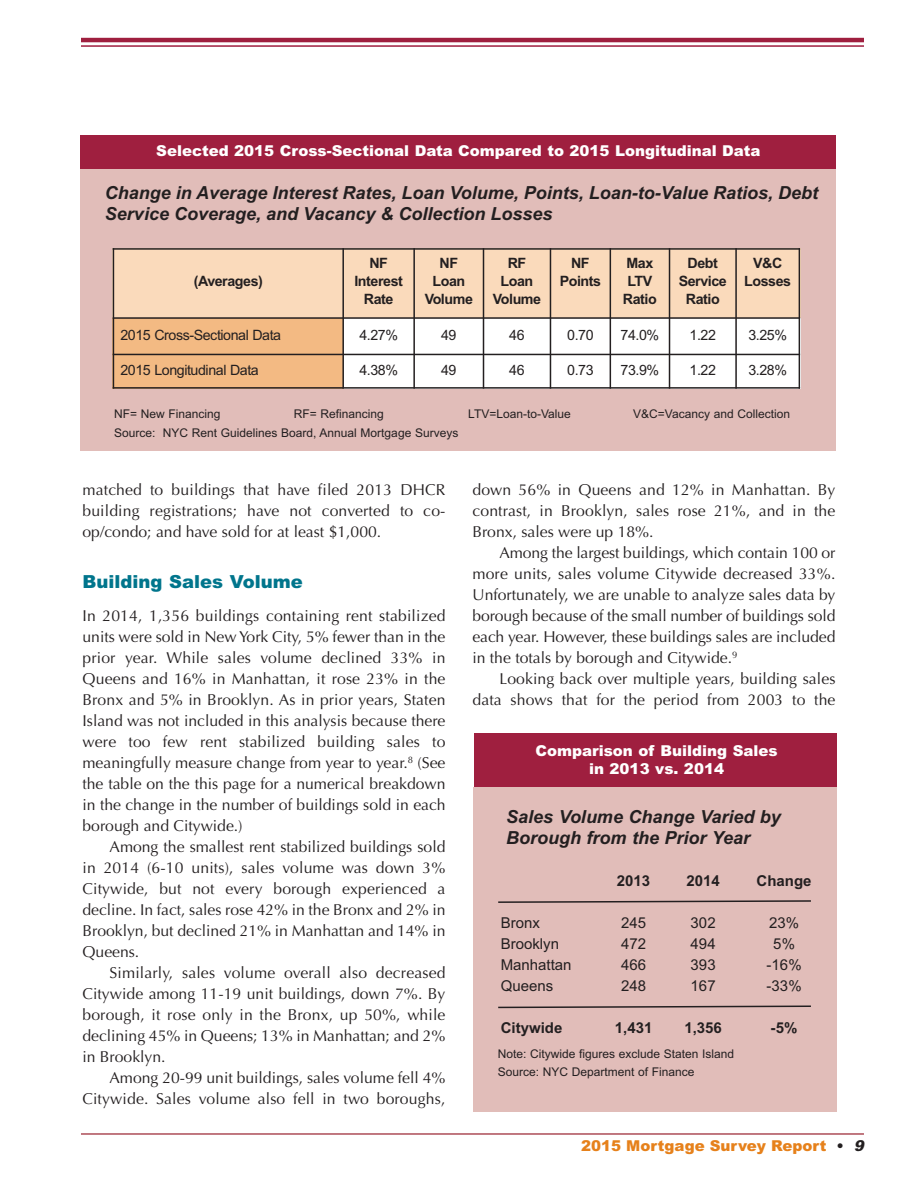
<style>
.page{position:relative;width:918px;height:1188px;background:#fff}
.page>*{position:absolute;margin:0;border:0;box-sizing:border-box;transform-origin:0 0}
.t1{font:italic 700 18px/21px "Arial";color:#231f20}
.t2{font:900 18px "Arial";color:#00758c}
.t3{font:15.75px/21px "Optima";color:#231f20;text-align:justify}
.t4{font:900 15px/18px "Arial";color:#fff;text-align:center}
.t5{font:15px "Arial";color:#231f20}
.t6{font:700 15px "Arial";color:#231f20}
.t7{font:900 15px "Arial";color:#e6811b}
.t8{font:14.25px "Arial";letter-spacing:-.03em;color:#231f20}
.t9{font:700 14.25px/18px "Arial";letter-spacing:-.03em;color:#231f20;text-align:center}
.t10{font:12px/18px "Arial";color:#231f20}
.s1{color:#231f20}
.s2{font-style:italic;color:#231f20}
</style>
<div class="page">
<hr style="left:81px;top:38px;width:783px;height:4px;background:#9f1f3f">
<hr style="left:81px;top:45px;width:783px;height:2px;background:#9f1f3f">
<hr style="left:81px;top:1133px;width:783px;height:2px;background:#ad4c57">
<div style="left:81px;top:164px;width:755px;height:287px;background:#e1bdb9"></div>
<div style="left:113px;top:248px;width:687px;height:141px;background:#fff"></div>
<div style="left:113px;top:248px;width:230px;height:70px;background:#fadabb"></div>
<div style="left:343px;top:248px;width:71px;height:70px;background:#fadabb"></div>
<div style="left:414px;top:248px;width:70px;height:70px;background:#fadabb"></div>
<div style="left:484px;top:248px;width:66px;height:70px;background:#fadabb"></div>
<div style="left:550px;top:248px;width:60px;height:70px;background:#fadabb"></div>
<div style="left:610px;top:248px;width:60px;height:70px;background:#fadabb"></div>
<div style="left:670px;top:248px;width:66px;height:70px;background:#fadabb"></div>
<div style="left:736px;top:248px;width:64px;height:70px;background:#fadabb"></div>
<div style="left:113px;top:318px;width:230px;height:36px;background:#f3ba83"></div>
<div style="left:113px;top:354px;width:230px;height:35px;background:#f3ba83"></div>
<hr style="left:113px;top:248px;width:1px;height:141px;background:#231f20">
<hr style="left:342px;top:248px;width:2px;height:141px;background:#231f20">
<hr style="left:413px;top:248px;width:2px;height:141px;background:#231f20">
<hr style="left:483px;top:248px;width:1px;height:141px;background:#231f20">
<hr style="left:550px;top:248px;width:1px;height:141px;background:#231f20">
<hr style="left:610px;top:248px;width:1px;height:141px;background:#231f20">
<hr style="left:669px;top:248px;width:1px;height:141px;background:#231f20">
<hr style="left:735px;top:248px;width:2px;height:141px;background:#231f20">
<hr style="left:799px;top:248px;width:1px;height:141px;background:#231f20">
<hr style="left:113px;top:248px;width:687px;height:2px;background:#231f20">
<hr style="left:113px;top:317px;width:687px;height:2px;background:#231f20">
<hr style="left:113px;top:354px;width:687px;height:1px;background:#231f20">
<hr style="left:113px;top:387px;width:687px;height:2px;background:#231f20">
<div style="left:80px;top:135px;width:756px;height:34px;background:#9f1f3f"></div>
<div style="left:474px;top:734px;width:363px;height:53px;background:#9f1f3f"></div>
<div style="left:474px;top:787px;width:363px;height:324px;background:#e1bdb9"></div>
<svg style="left:498px;top:1005px;width:313px;height:4px"></svg>
<svg style="left:498px;top:900px;width:313px;height:3px"></svg>
<p class="t4" style="left:156px;top:141px;width:606px">Selected 2015 Cross-Sectional Data Compared to 2015 Longitudinal Data</p>
<p class="t1" style="left:105px;top:182px;width:715px">Change in Average Interest Rates, Loan Volume, Points, Loan-to-Value Ratios, Debt<br>Service Coverage, and Vacancy &amp; Collection Losses</p>
<p class="t9" style="left:194px;top:272px;width:71px">(Averages)</p>
<p class="t9" style="left:354px;top:254px;width:50px">NF<br>Interest<br>Rate</p>
<p class="t9" style="left:425px;top:254px;width:50px">NF<br>Loan<br>Volume</p>
<p class="t9" style="left:493px;top:254px;width:50px">RF<br>Loan<br>Volume</p>
<p class="t9" style="left:560px;top:254px;width:43px">NF<br>Points</p>
<p class="t9" style="left:623px;top:254px;width:35px">Max<br>LTV<br>Ratio</p>
<p class="t9" style="left:679px;top:254px;width:50px">Debt<br>Service<br>Ratio</p>
<p class="t9" style="left:744px;top:254px;width:48px">V&amp;C<br>Losses</p>
<p class="t8" style="left:120px;top:327px;width:162px">2015 Cross-Sectional Data</p>
<p class="t8" style="left:359px;top:327px;width:40px">4.27%</p>
<p class="t8" style="left:441px;top:327px;width:17px">49</p>
<p class="t8" style="left:509px;top:327px;width:17px">46</p>
<p class="t8" style="left:567px;top:327px;width:28px">0.70</p>
<p class="t8" style="left:621px;top:327px;width:40px">74.0%</p>
<p class="t8" style="left:690px;top:327px;width:28px">1.22</p>
<p class="t8" style="left:748px;top:327px;width:40px">3.25%</p>
<p class="t8" style="left:120px;top:362px;width:140px">2015 Longitudinal Data</p>
<p class="t8" style="left:359px;top:362px;width:40px">4.38%</p>
<p class="t8" style="left:441px;top:362px;width:17px">49</p>
<p class="t8" style="left:509px;top:362px;width:17px">46</p>
<p class="t8" style="left:567px;top:362px;width:28px">0.73</p>
<p class="t8" style="left:621px;top:362px;width:40px">73.9%</p>
<p class="t8" style="left:690px;top:362px;width:28px">1.22</p>
<p class="t8" style="left:748px;top:362px;width:40px">3.28%</p>
<p class="t10" style="left:114px;top:405px;width:108px">NF= New Financing</p>
<p class="t10" style="left:294px;top:405px;width:92px">RF= Refinancing</p>
<p class="t10" style="left:468px;top:405px;width:104px">LTV=Loan-to-Value</p>
<p class="t10" style="left:633px;top:405px;width:158px">V&amp;C=Vacancy and Collection</p>
<p class="t10" style="left:114px;top:424px;width:346px">Source: NYC Rent Guidelines Board, Annual Mortgage Surveys</p>
<p class="t3" style="left:82px;top:480px;width:364px">matched to buildings that have filed 2013 DHCR building registrations; have not converted to co&shy;op/condo; and have sold for at least $1,000.</p>
<p class="t2" style="left:82px;top:572px;width:222px">Building Sales Volume</p>
<p class="t3" style="left:82px;top:606px;width:365px">In 2014, 1,356 buildings containing rent stabilized units were sold in NewYork City, 5% fewer than in the prior year. While sales volume declined 33% in Queens and 16% in Manhattan, it rose 23% in the Bronx and 5% in Brooklyn. As in prior years, Staten Island was not included in this analysis because there were too few rent stabilized building sales to meaningfully measure change from year to year.<sup>8</sup> (See the table on the this page for a numerical breakdown in the change in the number of buildings sold in each borough and Citywide.)</p>
<p class="t3" style="left:82px;top:837px;width:365px;text-indent:27px">Among the smallest rent stabilized buildings sold in 2014 (6-10 units), sales volume was down 3% Citywide, but not every borough experienced a decline. In fact, sales rose 42% in the Bronx and 2% in Brooklyn, but declined 21% in Manhattan and 14% in Queens.</p>
<p class="t3" style="left:82px;top:963px;width:365px;text-indent:27px">Similarly, sales volume overall also decreased Citywide among 11-19 unit buildings, down 7%. By borough, it rose only in the Bronx, up 50%, while declining 45% in Queens; 13% in Manhattan; and 2% in Brooklyn.</p>
<p class="t3" style="left:82px;top:1068px;width:364px;text-align:right">Among 20-99 unit buildings, sales volume fell 4%<br>Citywide. Sales volume also fell in two boroughs,</p>
<p class="t3" style="left:472px;top:480px;width:364px">down 56% in Queens and 12% in Manhattan. By contrast, in Brooklyn, sales rose 21%, and in the Bronx, sales were up 18%.</p>
<p class="t3" style="left:472px;top:543px;width:365px;text-indent:27px">Among the largest buildings, which contain 100 or more units, sales volume Citywide decreased 33%.<br>Unfortunately, we are unable to analyze sales data by borough because of the small number of buildings sold each year. However, these buildings sales are included in the totals by borough and Citywide.<sup>9</sup></p>
<p class="t3" style="left:473px;top:669px;width:364px;text-align:right">Looking back over multiple years, building sales data shows that for the period from 2003 to the</p>
<p class="t4" style="left:535px;top:742px;width:244px">Comparison of Building Sales in 2013 vs. 2014</p>
<p class="t1" style="left:506px;top:806px;width:276px">Sales Volume Change Varied by<br>Borough from the Prior Year</p>
<p class="t6" style="left:617px;top:872px;width:35px">2013</p>
<p class="t6" style="left:686px;top:872px;width:35px">2014</p>
<p class="t6" style="left:757px;top:872px;width:57px">Change</p>
<p class="t5" style="left:501px;top:914px;width:41px">Bronx</p>
<p class="t5" style="left:621px;top:914px;width:27px">245</p>
<p class="t5" style="left:691px;top:914px;width:27px">302</p>
<p class="t5" style="left:769px;top:914px;width:32px">23%</p>
<p class="t5" style="left:501px;top:935px;width:60px">Brooklyn</p>
<p class="t5" style="left:621px;top:935px;width:27px">472</p>
<p class="t5" style="left:691px;top:935px;width:27px">494</p>
<p class="t5" style="left:773px;top:935px;width:23px">5%</p>
<p class="t5" style="left:501px;top:956px;width:72px">Manhattan</p>
<p class="t5" style="left:621px;top:956px;width:27px">466</p>
<p class="t5" style="left:691px;top:956px;width:27px">393</p>
<p class="t5" style="left:767px;top:956px;width:37px">-16%</p>
<p class="t5" style="left:501px;top:977px;width:54px">Queens</p>
<p class="t5" style="left:621px;top:977px;width:27px">248</p>
<p class="t5" style="left:691px;top:977px;width:27px">167</p>
<p class="t5" style="left:767px;top:977px;width:37px">-33%</p>
<p class="t6" style="left:501px;top:1019px;width:63px">Citywide</p>
<p class="t6" style="left:615px;top:1019px;width:39px">1,431</p>
<p class="t6" style="left:684px;top:1019px;width:39px">1,356</p>
<p class="t6" style="left:771px;top:1019px;width:28px">-5%</p>
<p class="t10" style="left:498px;top:1045px;width:238px">Note: Citywide figures exclude Staten Island<br>Source: NYC Department of Finance</p>
<p class="t7" style="left:581px;top:1137px;width:288px">2015 Mortgage Survey Report <span class="s1">•</span> <span class="s2">9</span></p>
</div>
